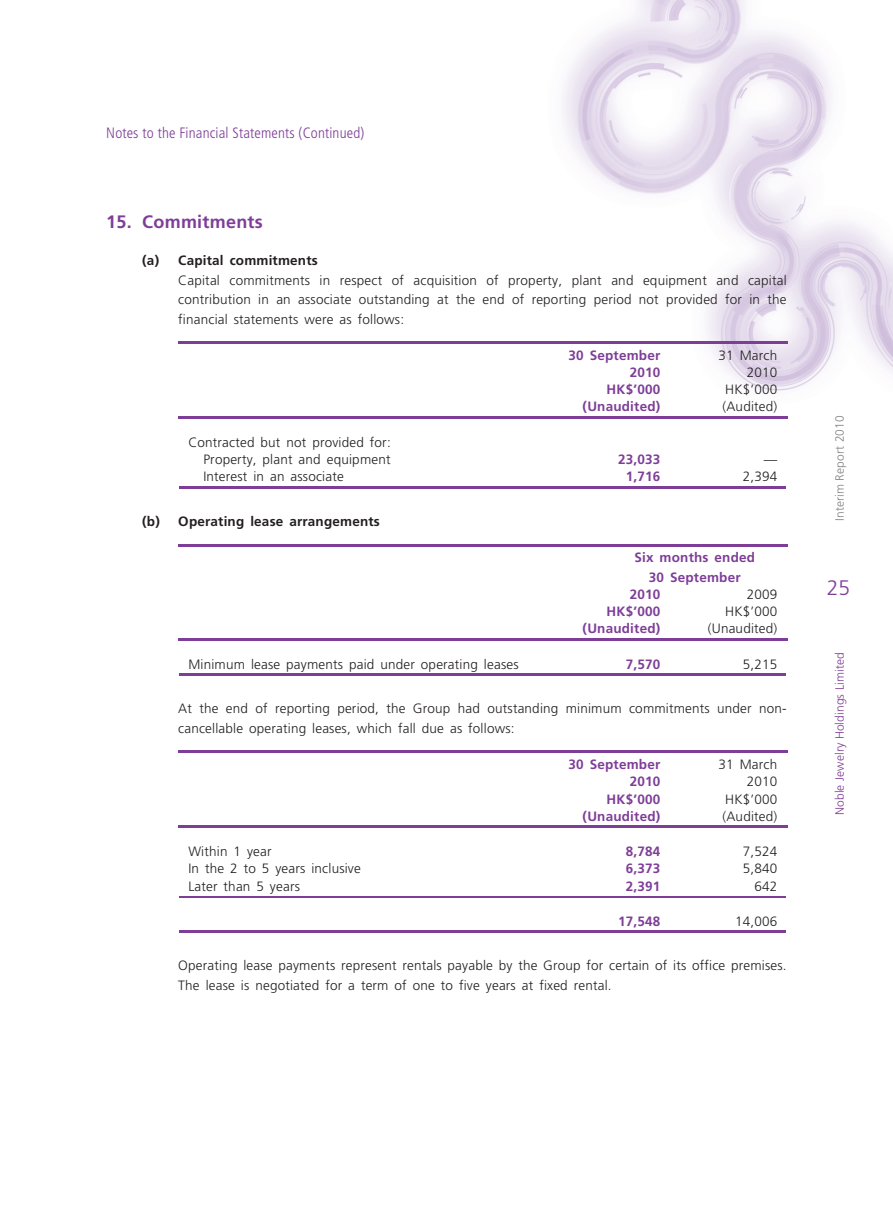
<style>
.page{position:relative;width:893px;height:1212px;background:#fff}
.page>*{position:absolute;margin:0;border:0;box-sizing:border-box;transform-origin:0 0}
.t1{font:300 21px "Frutiger LT Std";color:#7e3e98}
.t2{font:700 18px "Frutiger LT Std";letter-spacing:.015em;color:#7e3e98}
.t3{font:300 condensed 15px "Frutiger LT Std";letter-spacing:.01em;color:#7e3e98}
.t4{font:300 13.5px/19.5px "Frutiger LT Std";letter-spacing:.015em;color:#231f20}
.t5{font:700 13.5px/19.5px "Frutiger LT Std";letter-spacing:.015em;color:#7e3e98;text-align:center}
.t6{font:700 13.5px "Frutiger LT Std";letter-spacing:.015em;color:#231f20}
.t7{font:300 12px "Frutiger LT Std";letter-spacing:.01em;color:#7e3e98}
.t8{font:300 12px "Frutiger LT Std";letter-spacing:.01em;color:#808285}
</style>
<div class="page">
<img style="left:178px;top:0;width:715px;height:898px">
<hr style="left:178px;top:416px;width:609px;height:2px;background:#7e3e98">
<hr style="left:178px;top:342px;width:609px;height:2px;background:#7e3e98">
<hr style="left:179px;top:486px;width:607px;height:2px;background:#7e3e98">
<hr style="left:178px;top:638px;width:609px;height:2px;background:#7e3e98">
<hr style="left:178px;top:544px;width:609px;height:2px;background:#7e3e98">
<hr style="left:179px;top:674px;width:607px;height:2px;background:#7e3e98">
<hr style="left:178px;top:826px;width:609px;height:2px;background:#7e3e98">
<hr style="left:178px;top:751px;width:609px;height:2px;background:#7e3e98">
<hr style="left:179px;top:896px;width:607px;height:1px;background:#7e3e98">
<hr style="left:179px;top:930px;width:607px;height:3px;background:#7e3e98">
<p class="t3" style="left:106px;top:127px;width:260px">Notes to the Financial Statements (Continued)</p>
<h2 class="t2" style="left:106px;top:214px;width:158px">15. Commitments</h2>
<p class="t6" style="left:142px;top:255px;width:177px">(a) Capital commitments</p>
<p class="t4" style="left:178px;top:271px;width:610px;text-align:justify">Capital commitments in respect of acquisition of property, plant and equipment and capital contribution in an associate outstanding at the end of reporting period not provided for in the financial statements were as follows:</p>
<p class="t5" style="left:568px;top:346px;width:93px">30 September</p>
<p class="t4" style="left:719px;top:346px;width:60px">31 March</p>
<p class="t5" style="left:630px;top:364px;width:32px">2010</p>
<p class="t4" style="left:747px;top:364px;width:32px">2010</p>
<p class="t5" style="left:607px;top:381px;width:55px">HK$’000</p>
<p class="t4" style="left:725px;top:381px;width:54px">HK$’000</p>
<p class="t5" style="left:583px;top:398px;width:79px">(Unaudited)</p>
<p class="t4" style="left:722px;top:398px;width:56px">(Audited)</p>
<p class="t4" style="left:188px;top:435px;width:204px;line-height:17.2px;text-align:right">Contracted but not provided for:<br>Property, plant and equipment</p>
<p class="t5" style="left:618px;top:451px;width:44px">23,033</p>
<p class="t4" style="left:764px;top:451px;width:15px">—</p>
<p class="t4" style="left:203px;top:468px;width:142px">Interest in an associate</p>
<p class="t5" style="left:626px;top:468px;width:36px">1,716</p>
<p class="t4" style="left:743px;top:468px;width:36px">2,394</p>
<p class="t6" style="left:142px;top:516px;width:239px">(b) Operating lease arrangements</p>
<p class="t5" style="left:634px;top:549px;width:122px">Six months ended<br>30 September</p>
<p class="t5" style="left:630px;top:585px;width:32px">2010</p>
<p class="t4" style="left:747px;top:585px;width:32px">2009</p>
<p class="t5" style="left:607px;top:603px;width:55px">HK$’000</p>
<p class="t4" style="left:725px;top:603px;width:54px">HK$’000</p>
<p class="t5" style="left:583px;top:620px;width:79px">(Unaudited)</p>
<p class="t4" style="left:708px;top:620px;width:71px">(Unaudited)</p>
<p class="t4" style="left:188px;top:655px;width:332px">Minimum lease payments paid under operating leases</p>
<p class="t5" style="left:626px;top:655px;width:36px">7,570</p>
<p class="t4" style="left:743px;top:655px;width:36px">5,215</p>
<p class="t4" style="left:178px;top:700px;width:610px">At the end of reporting period, the Group had outstanding minimum commitments under non&shy;cancellable operating leases, which fall due as follows:</p>
<p class="t5" style="left:568px;top:756px;width:93px">30 September</p>
<p class="t4" style="left:719px;top:756px;width:60px">31 March</p>
<p class="t5" style="left:630px;top:773px;width:32px">2010</p>
<p class="t4" style="left:747px;top:773px;width:32px">2010</p>
<p class="t5" style="left:607px;top:790px;width:55px">HK$’000</p>
<p class="t4" style="left:725px;top:790px;width:54px">HK$’000</p>
<p class="t5" style="left:583px;top:807px;width:79px">(Unaudited)</p>
<p class="t4" style="left:722px;top:807px;width:56px">(Audited)</p>
<p class="t4" style="left:188px;top:843px;width:85px">Within 1 year</p>
<p class="t5" style="left:626px;top:843px;width:36px">8,784</p>
<p class="t4" style="left:743px;top:843px;width:36px">7,524</p>
<p class="t4" style="left:188px;top:860px;width:174px">In the 2 to 5 years inclusive</p>
<p class="t5" style="left:626px;top:860px;width:36px">6,373</p>
<p class="t4" style="left:743px;top:860px;width:36px">5,840</p>
<p class="t4" style="left:188px;top:877px;width:113px">Later than 5 years</p>
<p class="t5" style="left:626px;top:877px;width:36px">2,391</p>
<p class="t4" style="left:754px;top:877px;width:24px">642</p>
<p class="t5" style="left:618px;top:912px;width:44px">17,548</p>
<p class="t4" style="left:735px;top:912px;width:44px">14,006</p>
<p class="t4" style="left:178px;top:957px;width:610px">Operating lease payments represent rentals payable by the Group for certain of its office premises.<br>The lease is negotiated for a term of one to five years at fixed rental.</p>
<p class="t8" style="left:835px;top:521px;width:107px;rotate:-90deg">Interim Report 2010</p>
<h1 class="t1" style="left:827px;top:579px;width:25px">25</h1>
<p class="t7" style="left:835px;top:815px;width:164px;rotate:-90deg">Noble Jewelry Holdings Limited</p>
</div>
